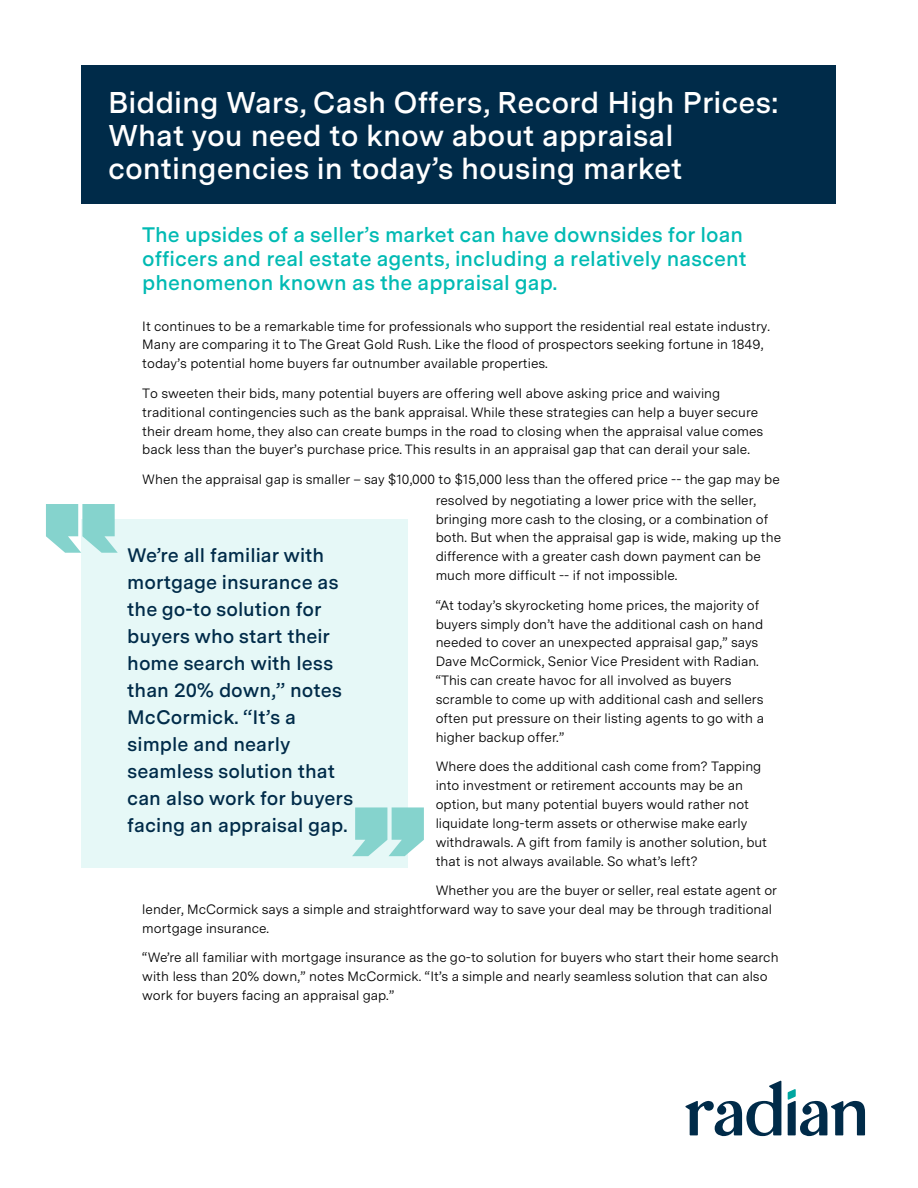
<style>
.page{position:relative;width:918px;height:1188px;background:#fff}
.page>*{position:absolute;margin:0;border:0;box-sizing:border-box;transform-origin:0 0}
.t1{font:600 30px/33px "Messina Sans";color:#fff}
.t2{font:600 21px/24px "Messina Sans";color:#00bab3}
.t3{font:600 19.5px/27px "Messina Sans";color:#002b49}
.t4{font:13.5px/18.9px "Messina Sans";color:#000}
</style>
<div class="page">
<div style="left:82px;top:65px;width:754px;height:139px;background:#002b49"></div>
<div style="left:82px;top:519px;width:326px;height:349px;background:#e6f8f7"></div>
<svg style="left:788px;top:1089px;width:77px;height:47px"></svg>
<svg style="left:685px;top:1081px;width:96px;height:55px"></svg>
<svg style="left:46px;top:504px;width:72px;height:49px"></svg>
<svg style="left:352px;top:807px;width:72px;height:49px"></svg>
<h1 class="t1" style="left:108px;top:85px;width:672px">Bidding Wars, Cash Offers, Record High Prices:<br>What you need to know about appraisal contingencies in today’s housing market</h1>
<h2 class="t2" style="left:142px;top:222px;width:606px">The upsides of a seller’s market can have downsides for loan officers and real estate agents, including a relatively nascent phenomenon known as the appraisal gap.</h2>
<p class="t4" style="left:142px;top:316px;width:629px">It continues to be a remarkable time for professionals who support the residential real estate industry.<br>Many are comparing it to The Great Gold Rush. Like the flood of prospectors seeking fortune in 1849, today’s potential home buyers far outnumber available properties.</p>
<p class="t4" style="left:142px;top:383px;width:623px">To sweeten their bids, many potential buyers are offering well above asking price and waiving traditional contingencies such as the bank appraisal. While these strategies can help a buyer secure their dream home, they also can create bumps in the road to closing when the appraisal value comes back less than the buyer’s purchase price. This results in an appraisal gap that can derail your sale.</p>
<p class="t4" style="left:436px;top:468px;width:346px;line-height:20.7px;text-indent:-293px">When the appraisal gap is smaller – say $10,000 to $15,000 less than the offered price -- the gap may be resolved by negotiating a lower price with the seller,</p>
<p class="t4" style="left:436px;top:509px;width:347px">bringing more cash to the closing, or a combination of both. But when the appraisal gap is wide, making up the difference with a greater cash down payment can be much more difficult -- if not impossible.</p>
<p class="t4" style="left:436px;top:595px;width:330px">“At today’s skyrocketing home prices, the majority of buyers simply don’t have the additional cash on hand needed to cover an unexpected appraisal gap,” says Dave McCormick, Senior Vice President with Radian. “This can create havoc for all involved as buyers scramble to come up with additional cash and sellers often put pressure on their listing agents to go with a higher backup offer.”</p>
<p class="t4" style="left:436px;top:757px;width:333px">Where does the additional cash come from? Tapping into investment or retirement accounts may be an option, but many potential buyers would rather not liquidate long-term assets or otherwise make early withdrawals. A gift from family is another solution, but that is not always available. So what’s left?</p>
<p class="t4" style="left:142px;top:881px;width:636px;text-indent:293px">Whether you are the buyer or seller, real estate agent or lender, McCormick says a simple and straightforward way to save your deal may be through traditional mortgage insurance.</p>
<p class="t4" style="left:142px;top:948px;width:638px">“We’re all familiar with mortgage insurance as the go-to solution for buyers who start their home search with less than 20% down,” notes McCormick. “It’s a simple and nearly seamless solution that can also work for buyers facing an appraisal gap.”</p>
<p class="t3" style="left:127px;top:541px;width:228px">We’re all familiar with mortgage insurance as the go-to solution for buyers who start their home search with less than 20% down,” notes<br>McCormick. “It’s a simple and nearly seamless solution that can also work for buyers facing an appraisal gap.</p>
</div>
